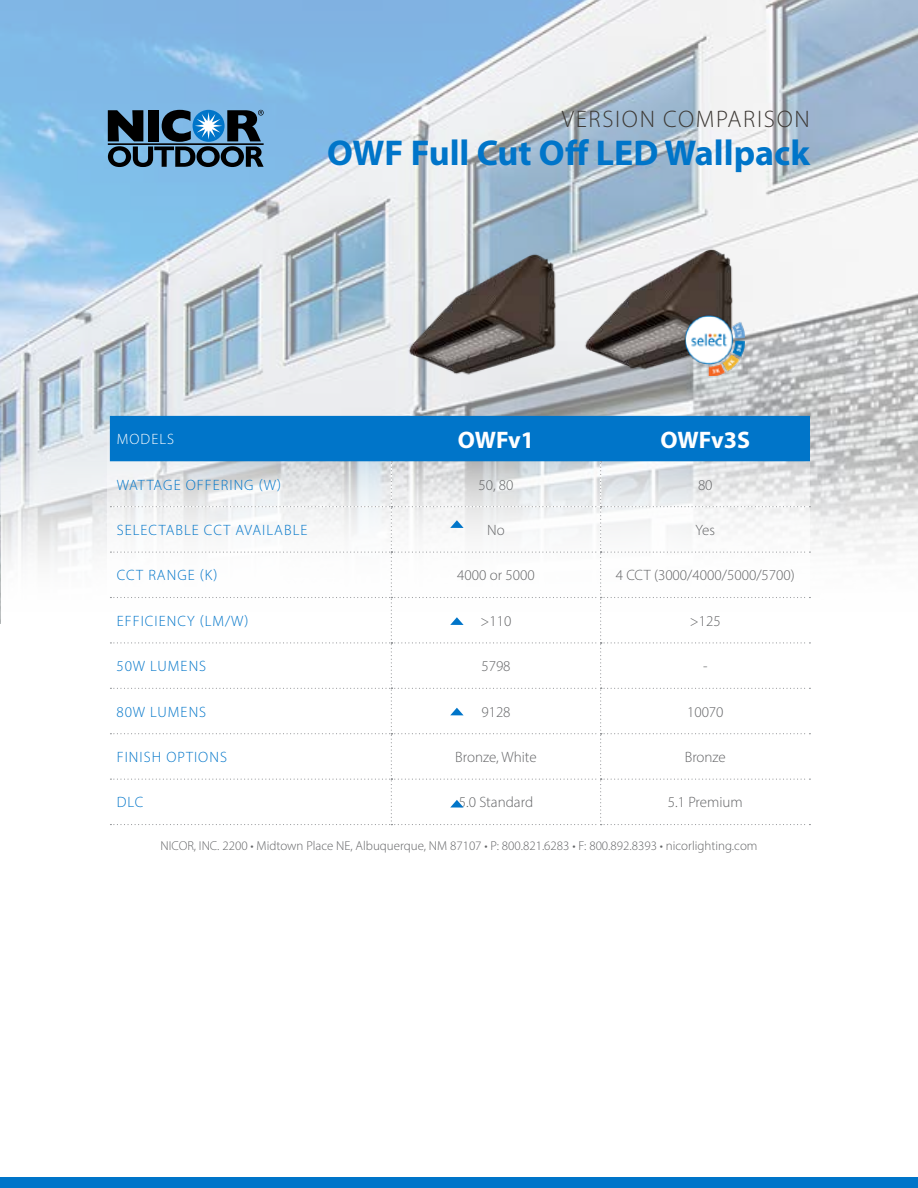
<style>
.page{position:relative;width:918px;height:1188px;background:#fff}
.page>*{position:absolute;margin:0;border:0;box-sizing:border-box;transform-origin:0 0}
.t1{font:700 36px "Myriad Pro";color:#0075c9}
.t2{font:300 24px "Myriad Pro";letter-spacing:.07em;color:#3d3935}
.t3{font:700 24px "Myriad Pro";color:#fff}
.t4{font:300 15px "Myriad Pro";color:#636466}
.t5{font:300 15px "Myriad Pro";letter-spacing:.07em;color:#0075c9}
.t6{font:300 15px "Myriad Pro";letter-spacing:.07em;color:#fff}
.t7{font:300 12.9px "Myriad Pro";color:#636466}
</style>
<div class="page">
<img style="left:0;top:0;width:918px;height:624px">
<svg style="left:1px;top:448px;width:917px;height:176px"></svg>
<div style="left:0;top:1177px;width:918px;height:11px;background:#0075c9"></div>
<svg style="left:108px;top:110px;width:156px;height:57px;background:#3b5b74"></svg>
<hr style="left:108px;top:143px;width:156px;height:2px;background:#000">
<svg style="left:110px;top:416px;width:700px;height:409px"></svg>
<img style="left:578px;top:239px;width:176px;height:151px">
<img style="left:402px;top:243px;width:176px;height:151px">
<img style="left:677px;top:307px;width:68px;height:68px">
<h2 class="t2" style="left:562px;top:105px;width:249px">VERSION COMPARISON</h2>
<h1 class="t1" style="left:327px;top:130px;width:484px">OWF Full Cut Off LED Wallpack</h1>
<p class="t6" style="left:117px;top:430px;width:59px">MODELS</p>
<h2 class="t3" style="left:458px;top:424px;width:78px">OWFv1</h2>
<h2 class="t3" style="left:661px;top:424px;width:91px">OWFv3S</h2>
<p class="t5" style="left:117px;top:476px;width:166px">WATTAGE OFFERING (W)</p>
<p class="t4" style="left:478px;top:476px;width:37px">50, 80</p>
<p class="t4" style="left:698px;top:476px;width:16px">80</p>
<p class="t5" style="left:117px;top:521px;width:192px">SELECTABLE CCT AVAILABLE</p>
<p class="t4" style="left:487px;top:521px;width:19px">No</p>
<p class="t4" style="left:696px;top:521px;width:21px">Yes</p>
<p class="t5" style="left:117px;top:566px;width:102px">CCT RANGE (K)</p>
<p class="t4" style="left:457px;top:566px;width:79px">4000 or 5000</p>
<p class="t4" style="left:616px;top:566px;width:181px">4 CCT (3000/4000/5000/5700)</p>
<p class="t5" style="left:117px;top:612px;width:133px">EFFICIENCY (LM/W)</p>
<p class="t4" style="left:481px;top:612px;width:32px">&gt;110</p>
<p class="t4" style="left:690px;top:612px;width:32px">&gt;125</p>
<p class="t5" style="left:117px;top:657px;width:91px">50W LUMENS</p>
<p class="t4" style="left:481px;top:657px;width:31px">5798</p>
<p class="t4" style="left:703px;top:657px;width:6px">-</p>
<p class="t5" style="left:117px;top:703px;width:91px">80W LUMENS</p>
<p class="t4" style="left:481px;top:703px;width:31px">9128</p>
<p class="t4" style="left:687px;top:703px;width:38px">10070</p>
<p class="t5" style="left:117px;top:748px;width:112px">FINISH OPTIONS</p>
<p class="t4" style="left:455px;top:748px;width:83px">Bronze, White</p>
<p class="t4" style="left:685px;top:748px;width:43px">Bronze</p>
<p class="t5" style="left:117px;top:793px;width:28px">DLC</p>
<p class="t4" style="left:459px;top:793px;width:76px">5.0 Standard</p>
<p class="t4" style="left:668px;top:793px;width:76px">5.1 Premium</p>
<p class="t7" style="left:161px;top:838px;width:598px">NICOR, INC. 2200 • Midtown Place NE, Albuquerque, NM 87107 • P: 800.821.6283 • F: 800.892.8393 • nicorlighting.com</p>
</div>
